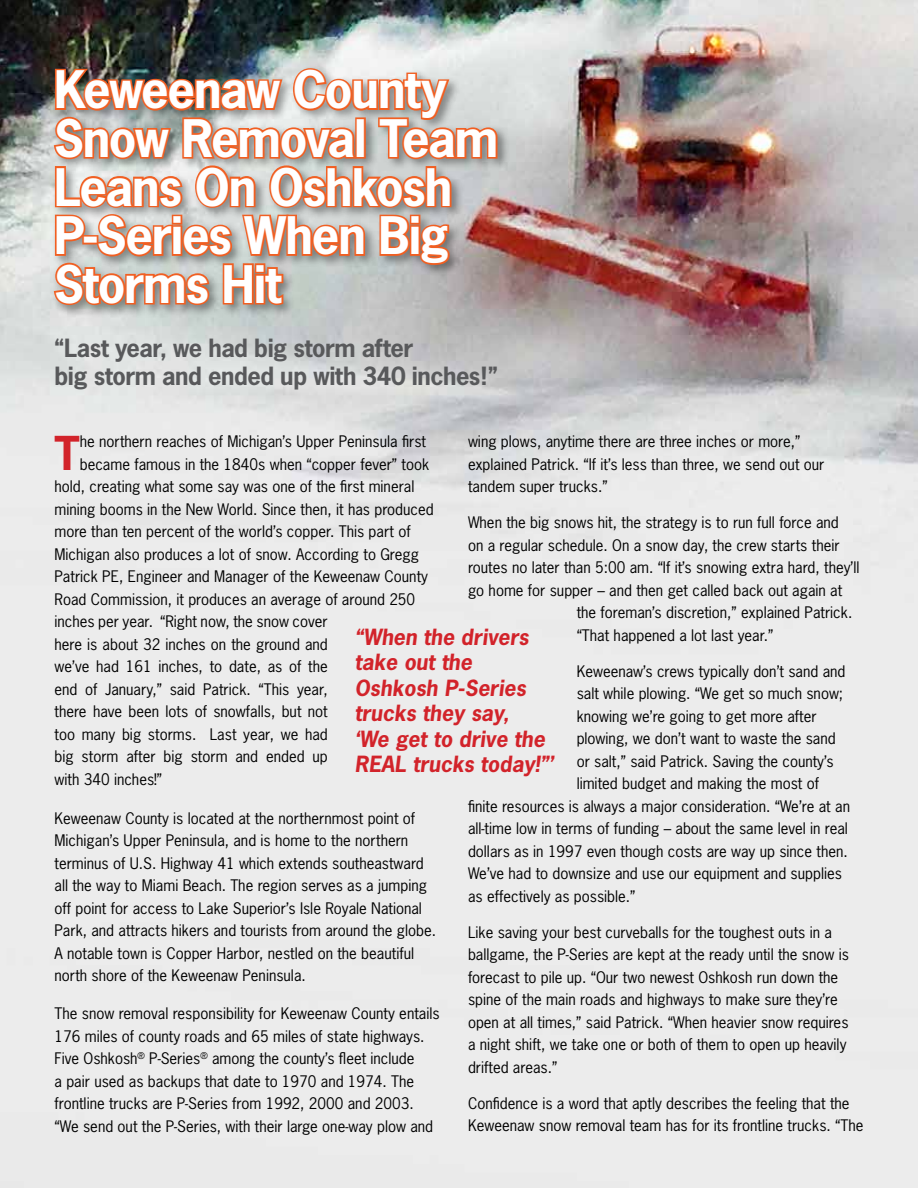
<style>
.page{position:relative;width:918px;height:1188px;background:#fff}
.page>*{position:absolute;margin:0;border:0;box-sizing:border-box;transform-origin:0 0}
.t1{font:700 48.6px/48.6px "News Gothic";letter-spacing:-.025em;color:#fff}
.t2{font:700 43.95px "News Gothic";color:#d2232a}
.t3{font:700 23.7px/28px "News Gothic";letter-spacing:-.02em;color:#58595b}
.t4{font:italic 700 21px/25.5px "News Gothic";color:#d2232a}
.t5{font:15px/22.5px "News Gothic";color:#000}
</style>
<div class="page">
<img style="left:0;top:0;width:918px;height:1188px">
<div style="left:51px;top:65px;width:459px;height:253px;background:#000;opacity:.4"></div>
<img style="left:52px;top:67px;width:447px;height:240px">
<h1 class="t1" style="left:54px;top:65px;width:446px">Keweenaw County<br>Snow Removal Team<br>Leans On Oshkosh<br>P-Series When Big<br>Storms Hit</h1>
<h3 class="t3" style="left:55px;top:334px;width:445px">“Last year, we had big storm after<br>big storm and ended up with 340 inches!”</h3>
<h2 class="t2" style="left:55px;top:424px;width:27px">T</h2>
<p class="t5" style="left:80px;top:430px;width:348px">he northern reaches of Michigan’s Upper Peninsula first</p>
<p class="t5" style="left:468px;top:430px;width:358px">wing plows, anytime there are three inches or more,” explained Patrick. “If it’s less than three, we send out our tandem super trucks.”</p>
<p class="t5" style="left:468px;top:511px;width:372px">When the big snows hit, the strategy is to run full force and</p>
<p class="t5" style="left:468px;top:534px;width:373px">on a regular schedule. On a snow day, the crew starts their</p>
<p class="t5" style="left:468px;top:556px;width:393px">routes no later than 5:00 am. “If it’s snowing extra hard, they’ll</p>
<p class="t5" style="left:468px;top:579px;width:376px">go home for supper – and then get called back out again at</p>
<p class="t5" style="left:577px;top:601px;width:277px">the foreman’s discretion,” explained Patrick.</p>
<p class="t5" style="left:577px;top:624px;width:198px">“That happened a lot last year.”</p>
<p class="t5" style="left:577px;top:660px;width:270px">Keweenaw’s crews typically don’t sand and</p>
<p class="t5" style="left:577px;top:682px;width:268px">salt while plowing. “We get so much snow;</p>
<p class="t5" style="left:577px;top:705px;width:242px">knowing we’re going to get more after</p>
<p class="t5" style="left:577px;top:727px;width:261px">plowing, we don’t want to waste the sand</p>
<p class="t5" style="left:577px;top:750px;width:259px">or salt,” said Patrick. Saving the county’s</p>
<p class="t5" style="left:577px;top:772px;width:244px">limited budget and making the most of</p>
<p class="t5" style="left:468px;top:795px;width:384px">finite resources is always a major consideration. “We’re at an</p>
<p class="t5" style="left:468px;top:817px;width:381px">all-time low in terms of funding – about the same level in real</p>
<p class="t5" style="left:468px;top:840px;width:381px">dollars as in 1997 even though costs are way up since then.</p>
<p class="t5" style="left:468px;top:862px;width:375px">We’ve had to downsize and use our equipment and supplies</p>
<p class="t5" style="left:468px;top:885px;width:169px">as effectively as possible.”</p>
<p class="t5" style="left:468px;top:921px;width:383px">Like saving your best curveballs for the toughest outs in a ballgame, the P-Series are kept at the ready until the snow is forecast to pile up. “Our two newest Oshkosh run down the spine of the main roads and highways to make sure they’re open at all times,” said Patrick. “When heavier snow requires a night shift, we take one or both of them to open up heavily drifted areas.”</p>
<p class="t5" style="left:468px;top:1092px;width:397px">Confidence is a word that aptly describes the feeling that the<br>Keweenaw snow removal team has for its frontline trucks. “The</p>
<p class="t5" style="left:80px;top:453px;width:351px">became famous in the 1840s when “copper fever” took</p>
<p class="t5" style="left:55px;top:475px;width:361px">hold, creating what some say was one of the first mineral</p>
<p class="t5" style="left:55px;top:498px;width:381px">mining booms in the New World. Since then, it has produced</p>
<p class="t5" style="left:55px;top:520px;width:358px">more than ten percent of the world’s copper. This part of</p>
<p class="t5" style="left:55px;top:543px;width:366px">Michigan also produces a lot of snow. According to Gregg</p>
<p class="t5" style="left:55px;top:565px;width:375px">Patrick PE, Engineer and Manager of the Keweenaw County</p>
<p class="t5" style="left:55px;top:588px;width:362px">Road Commission, it produces an average of around 250</p>
<p class="t5" style="left:55px;top:610px;width:275px">inches per year. “Right now, the snow cover</p>
<p class="t5" style="left:55px;top:633px;width:275px">here is about 32 inches on the ground and</p>
<p class="t5" style="left:55px;top:655px;width:275px">we’ve had 161 inches, to date, as of the</p>
<p class="t5" style="left:55px;top:678px;width:275px">end of January,” said Patrick. “This year,</p>
<p class="t5" style="left:55px;top:700px;width:275px">there have been lots of snowfalls, but not</p>
<p class="t5" style="left:55px;top:723px;width:275px">too many big storms. Last year, we had</p>
<p class="t5" style="left:55px;top:745px;width:275px">big storm after big storm and ended up</p>
<p class="t5" style="left:55px;top:768px;width:109px">with 340 inches!”</p>
<p class="t5" style="left:55px;top:807px;width:383px">Keweenaw County is located at the northernmost point of Michigan’s Upper Peninsula, and is home to the northern terminus of U.S. Highway 41 which extends southeastward all the way to Miami Beach. The region serves as a jumping off point for access to Lake Superior’s Isle Royale National Park, and attracts hikers and tourists from around the globe.<br>A notable town is Copper Harbor, nestled on the beautiful north shore of the Keweenaw Peninsula.</p>
<p class="t5" style="left:55px;top:1002px;width:387px">The snow removal responsibility for Keweenaw County entails 176 miles of county roads and 65 miles of state highways.<br>Five Oshkosh<sup>®</sup> P-Series<sup>®</sup> among the county’s fleet include<br>a pair used as backups that date to 1970 and 1974. The frontline trucks are P-Series from 1992, 2000 and 2003. “We send out the P-Series, with their large one-way plow and</p>
<h3 class="t4" style="left:355px;top:624px;width:200px">“When the drivers take out the<br>Oshkosh P-Series trucks they say,<br>‘We get to drive the<br>REAL trucks today!”’</h3>
</div>
